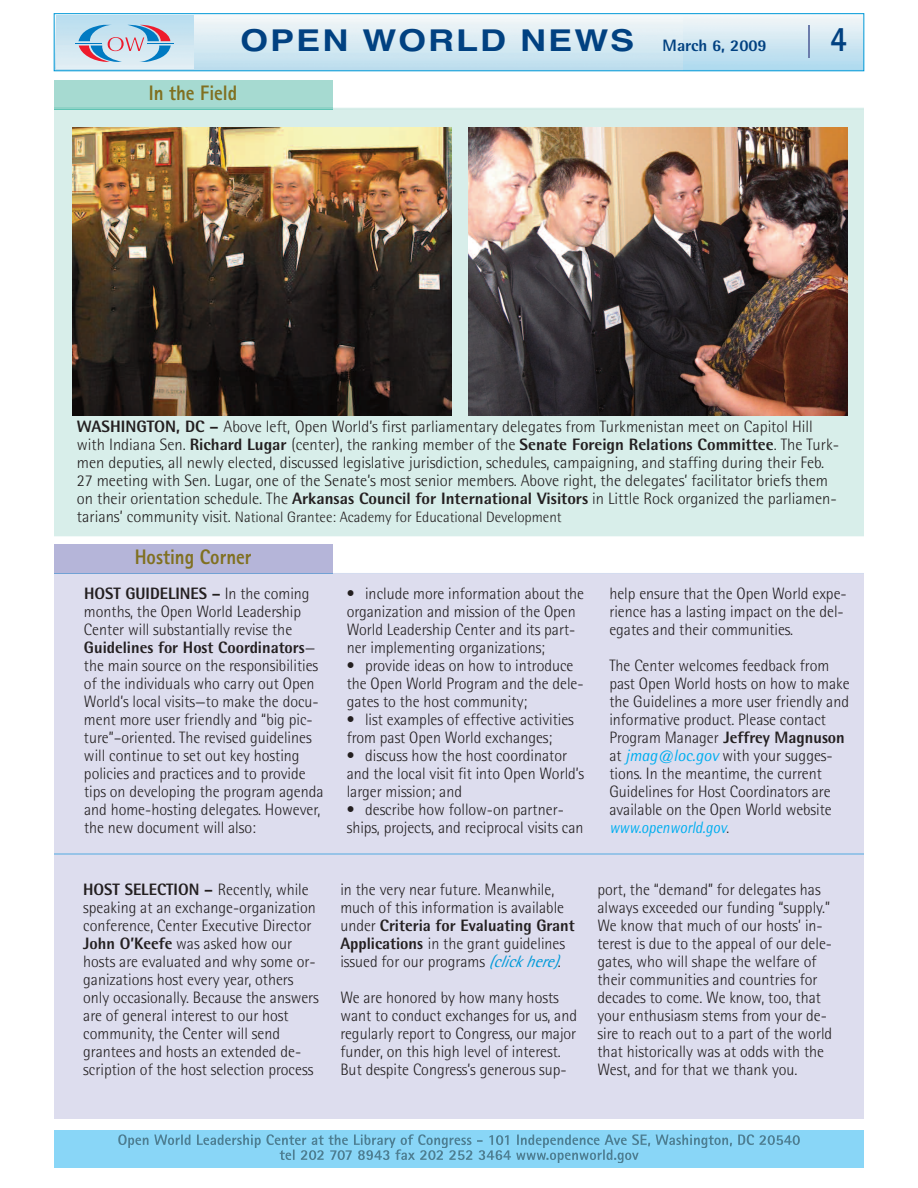
<style>
.page{position:relative;width:918px;height:1188px;background:#fff}
.page>*{position:absolute;margin:0;border:0;box-sizing:border-box;transform-origin:0 0}
.t1{font:800 36px "Rotis Semi Sans";color:#014181;scale:.82 1}
.t2{font:700 30px "Helvetica";letter-spacing:.055em;color:#014181;scale:1.2 1}
.t3{font:800 21px "Rotis Sans Serif";color:#807020;scale:.9 1}
.t4{font:300 16.5px/18px "Rotis Semi Sans";color:#231f20}
.t5{font:300 15px "Rotis Semi Sans";color:#231f20}
.s1{font-family:"Rotis Semi Sans";font-weight:800;font-size:16.5px}
.s2{font-weight:800}
.s3{font-size:16.5px}
.s4{font-weight:400;font-style:italic;color:#00aeef}
.s5{font-weight:400;font-style:italic;color:#0099d8}
</style>
<div class="page">
<div style="left:54px;top:108px;width:810px;height:428px;background:#d8eeea"></div>
<div style="left:54px;top:574px;width:810px;height:279px;background:#dde"></div>
<div style="left:54px;top:855px;width:810px;height:264px;background:#dde"></div>
<div style="left:54px;top:1130px;width:810px;height:37px;background:#89d6f7"></div>
<svg style="left:118px;top:1134px;width:129px;height:14px"></svg>
<svg style="left:280px;top:1149px;width:135px;height:11px"></svg>
<div style="left:54px;top:14px;width:810px;height:57px;border:1px solid #0099d8"></div>
<svg style="left:75px;top:25px;width:99px;height:37px;background:#abbbd2"></svg>
<hr style="left:808px;top:25px;width:2px;height:32px;background:#6b7cac">
<img style="left:469px;top:127px;width:378px;height:288px">
<img style="left:73px;top:127px;width:378px;height:288px">
<div style="left:54px;top:544px;width:278px;height:29px;background:#b5b5d9"></div>
<svg style="left:332px;top:573px;width:532px;height:1px"></svg>
<hr style="left:54px;top:573px;width:278px;height:1px;background:#71a1d4">
<hr style="left:54px;top:853px;width:810px;height:1px;background:#a9d7f1">
<hr style="left:54px;top:854px;width:810px;height:1px;background:#97c3e7">
<div style="left:54px;top:80px;width:278px;height:28px;background:#a6dad1"></div>
<hr style="left:54px;top:108px;width:278px;height:1px;background:#8fd2c6">
<svg style="left:332px;top:109px;width:532px;height:1px"></svg>
<hr style="left:54px;top:109px;width:278px;height:1px;background:#60c4b4">
<h2 class="t2" style="left:240px;top:23px;width:440px">OPEN WORLD NEWS <span class="s1">March 6, 2009</span></h2>
<h1 class="t1" style="left:831px;top:26px;width:21px">4</h1>
<p class="t3" style="left:149px;top:85px;width:100px">In the Field</p>
<p class="t4" style="left:77px;top:419px;width:764px"><span class="s2">WASHINGTON, DC –</span> Above left, Open World’s first parliamentary delegates from Turkmenistan meet on Capitol Hill with Indiana Sen. <span class="s2">Richard Lugar</span> (center), the ranking member of the <span class="s2">Senate Foreign Relations Committee</span>. The Turk&shy;men deputies, all newly elected, discussed legislative jurisdiction, schedules, campaigning, and staffing during their Feb.<br>27 meeting with Sen. Lugar, one of the Senate’s most senior members. Above right, the delegates’ facilitator briefs them on their orientation schedule. The <span class="s2">Arkansas Council for International Visitors</span> in Little Rock organized the parliamen-</p>
<p class="t5" style="left:77px;top:512px;width:486px"><span class="s3">tarians’ community visit.</span> National Grantee: Academy for Educational Development</p>
<p class="t3" style="left:135px;top:549px;width:131px">Hosting Corner</p>
<p class="t4" style="left:84px;top:586px;width:241px"><span class="s2">HOST GUIDELINES –</span> In the coming months, the Open World Leadership Center will substantially revise the <span class="s2">Guidelines for Host Coordinators</span>— the main source on the responsibilities of the individuals who carry out Open World’s local visits—to make the docu&shy;ment more user friendly and “big pic&shy;ture”–oriented. The revised guidelines will continue to set out key hosting policies and practices and to provide tips on developing the program agenda and home-hosting delegates. However, the new document will also:</p>
<p class="t4" style="left:347px;top:586px;width:239px">• include more information about the organization and mission of the Open World Leadership Center and its part&shy;ner implementing organizations;</p>
<p class="t4" style="left:347px;top:658px;width:239px">• provide ideas on how to introduce the Open World Program and the dele&shy;gates to the host community;</p>
<p class="t4" style="left:347px;top:712px;width:229px">• list examples of effective activities from past Open World exchanges;</p>
<p class="t4" style="left:347px;top:748px;width:239px">• discuss how the host coordinator and the local visit fit into Open World’s larger mission; and</p>
<p class="t4" style="left:347px;top:802px;width:238px">• describe how follow-on partner&shy;ships, projects, and reciprocal visits can</p>
<p class="t4" style="left:609px;top:586px;width:239px">help ensure that the Open World expe&shy;rience has a lasting impact on the del&shy;egates and their communities.</p>
<p class="t4" style="left:609px;top:658px;width:242px">The Center welcomes feedback from past Open World hosts on how to make the Guidelines a more user friendly and informative product. Please contact Program Manager <span class="s2">Jeffrey Magnuson </span>at <span class="s4">jmag@loc.gov</span> with your sugges&shy;tions. In the meantime, the current Guidelines for Host Coordinators are available on the Open World website <span class="s4">www.openworld.gov</span>.</p>
<p class="t4" style="left:83px;top:882px;width:237px"><span class="s2">HOST SELECTION –</span> Recently, while speaking at an exchange-organization conference, Center Executive Director <span class="s2">John O’Keefe</span> was asked how our hosts are evaluated and why some or&shy;ganizations host every year, others only occasionally. Because the answers are of general interest to our host community, the Center will send grantees and hosts an extended de&shy;scription of the host selection process</p>
<p class="t4" style="left:340px;top:882px;width:236px">in the very near future. Meanwhile, much of this information is available under <span class="s2">Criteria for Evaluating Grant Applications</span> in the grant guidelines issued for our programs <span class="s5">(click here)</span>.</p>
<p class="t4" style="left:340px;top:990px;width:238px">We are honored by how many hosts want to conduct exchanges for us, and regularly report to Congress, our major funder, on this high level of interest.<br>But despite Congress’s generous sup-</p>
<p class="t4" style="left:597px;top:882px;width:236px">port, the “demand” for delegates has always exceeded our funding “supply.” We know that much of our hosts’ in&shy;terest is due to the appeal of our dele&shy;gates, who will shape the welfare of their communities and countries for decades to come. We know, too, that your enthusiasm stems from your de&shy;sire to reach out to a part of the world that historically was at odds with the West, and for that we thank you.</p>
</div>
